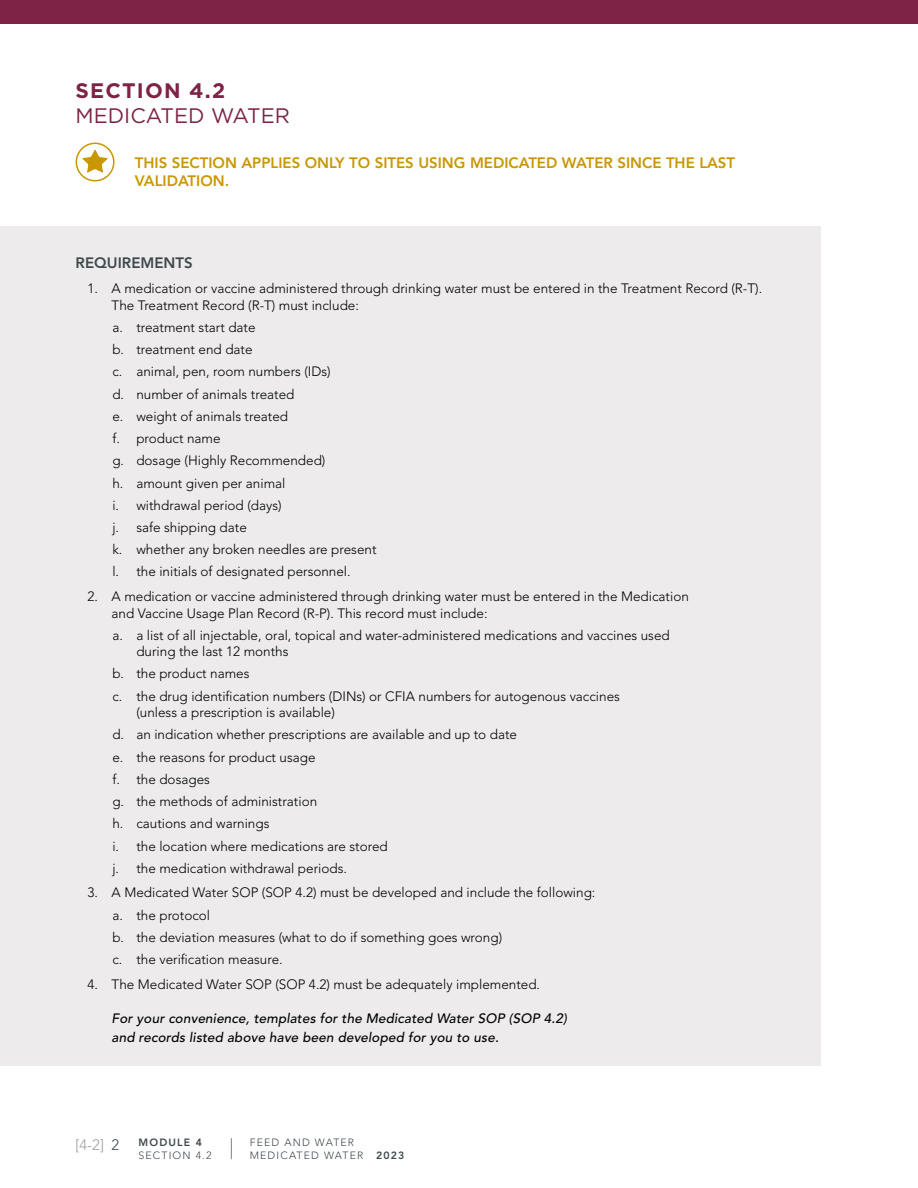
<style>
.page{position:relative;width:918px;height:1188px;background:#fff}
.page>*{position:absolute;margin:0;border:0;box-sizing:border-box;transform-origin:0 0}
.t1{font:21px "Gotham";color:#7e2346}
.t2{font:700 21px "Gotham";letter-spacing:.055em;color:#7e2346}
.t3{font:800 15px/18px "Avenir LT Pro";color:#c99700}
.t4{font:800 15px "Avenir LT Pro";color:#3f494d}
.t5{font:300 15px "Avenir LT Pro";color:#9e9ea1}
.t6{font:300 13.5px/22.2px "Avenir LT Pro";color:#000}
.t7{font:italic 500 13.5px/18.8px "Avenir LT Pro";letter-spacing:.01em;color:#000}
.t8{font:300 10.5px/12.6px "Avenir LT Pro";letter-spacing:.11em;color:#3f494d}
.t9{font:800 10.5px "Avenir LT Pro";letter-spacing:.11em;color:#3f494d}
.s1{color:#3f494d}
.s2{font-weight:800}
</style>
<div class="page">
<div style="left:0;top:0;width:918px;height:24px;background:#7e2346"></div>
<svg style="left:231px;top:1138px;width:1px;height:21px"></svg>
<div style="left:0;top:227px;width:821px;height:74px;background:#edebec"></div>
<div style="left:0;top:292px;width:821px;height:73px;background:#edebec"></div>
<div style="left:0;top:359px;width:821px;height:73px;background:#edebec"></div>
<div style="left:0;top:425px;width:821px;height:73px;background:#edebec"></div>
<div style="left:0;top:492px;width:821px;height:73px;background:#edebec"></div>
<div style="left:0;top:561px;width:821px;height:90px;background:#edebec"></div>
<div style="left:0;top:639px;width:821px;height:73px;background:#edebec"></div>
<div style="left:0;top:700px;width:821px;height:72px;background:#edebec"></div>
<div style="left:0;top:766px;width:821px;height:73px;background:#edebec"></div>
<div style="left:0;top:833px;width:821px;height:73px;background:#edebec"></div>
<div style="left:0;top:902px;width:821px;height:73px;background:#edebec"></div>
<div style="left:0;top:949px;width:821px;height:73px;background:#edebec"></div>
<div style="left:0;top:1013px;width:821px;height:53px;background:#edebec"></div>
<svg style="left:82px;top:150px;width:26px;height:23px"></svg>
<div style="left:76px;top:143px;width:39px;height:38px;border:2px solid #c99700;border-radius:50%"></div>
<h1 class="t2" style="left:76px;top:76px;width:151px">SECTION 4.2</h1>
<h1 class="t1" style="left:76px;top:102px;width:216px">MEDICATED WATER</h1>
<p class="t3" style="left:135px;top:154px;width:602px">THIS SECTION APPLIES ONLY TO SITES USING MEDICATED WATER SINCE THE LAST<br>VALIDATION.</p>
<p class="t4" style="left:76px;top:254px;width:119px">REQUIREMENTS</p>
<p class="t6" style="left:112px;top:280px;width:652px;line-height:16.5px;text-indent:-24px">1. A medication or vaccine administered through drinking water must be entered in the Treatment Record (R-T).<br>The Treatment Record (R-T) must include:</p>
<p class="t6" style="left:112px;top:316px;width:266px">a. treatment start date<br>b. treatment end date<br>c. animal, pen, room numbers (IDs)<br>d. number of animals treated<br>e. weight of animals treated<br>f. product name<br>g. dosage (Highly Recommended)<br>h. amount given per animal<br>i. withdrawal period (days)<br>j. safe shipping date<br>k. whether any broken needles are present l. the initials of designated personnel.</p>
<p class="t6" style="left:112px;top:588px;width:579px;line-height:16.5px;text-indent:-24px">2. A medication or vaccine administered through drinking water must be entered in the Medication and Vaccine Usage Plan Record (R-P). This record must include:</p>
<p class="t6" style="left:136px;top:627px;width:535px;line-height:16.5px;text-indent:-24px">a. a list of all injectable, oral, topical and water-administered medications and vaccines used during the last 12 months</p>
<p class="t6" style="left:112px;top:663px;width:509px">b. the product names<br>c. the drug identification numbers (DINs) or CFIA numbers for autogenous vaccines</p>
<p class="t6" style="left:112px;top:701px;width:406px;text-indent:24px">(unless a prescription is available)<br>d. an indication whether prescriptions are available and up to date e. the reasons for product usage<br>f. the dosages<br>g. the methods of administration<br>h. cautions and warnings<br>i. the location where medications are stored<br>j. the medication withdrawal periods.</p>
<p class="t6" style="left:112px;top:882px;width:485px;text-indent:-25px">3. A Medicated Water SOP (SOP 4.2) must be developed and include the following: a. the protocol<br>b. the deviation measures (what to do if something goes wrong)<br>c. the verification measure.</p>
<p class="t6" style="left:88px;top:973px;width:454px">4. The Medicated Water SOP (SOP 4.2) must be adequately implemented.</p>
<p class="t7" style="left:112px;top:1009px;width:457px">For your convenience, templates for the Medicated Water SOP (SOP 4.2) and records listed above have been developed for you to use.</p>
<p class="t5" style="left:76px;top:1136px;width:45px">[4-2] <span class="s1">2</span></p>
<p class="t9" style="left:139px;top:1136px;width:65px">MODULE 4</p>
<p class="t8" style="left:139px;top:1149px;width:75px">SECTION 4.2</p>
<p class="t8" style="left:250px;top:1136px;width:156px">FEED AND WATER<br>MEDICATED WATER <span class="s2">2023</span></p>
</div>
